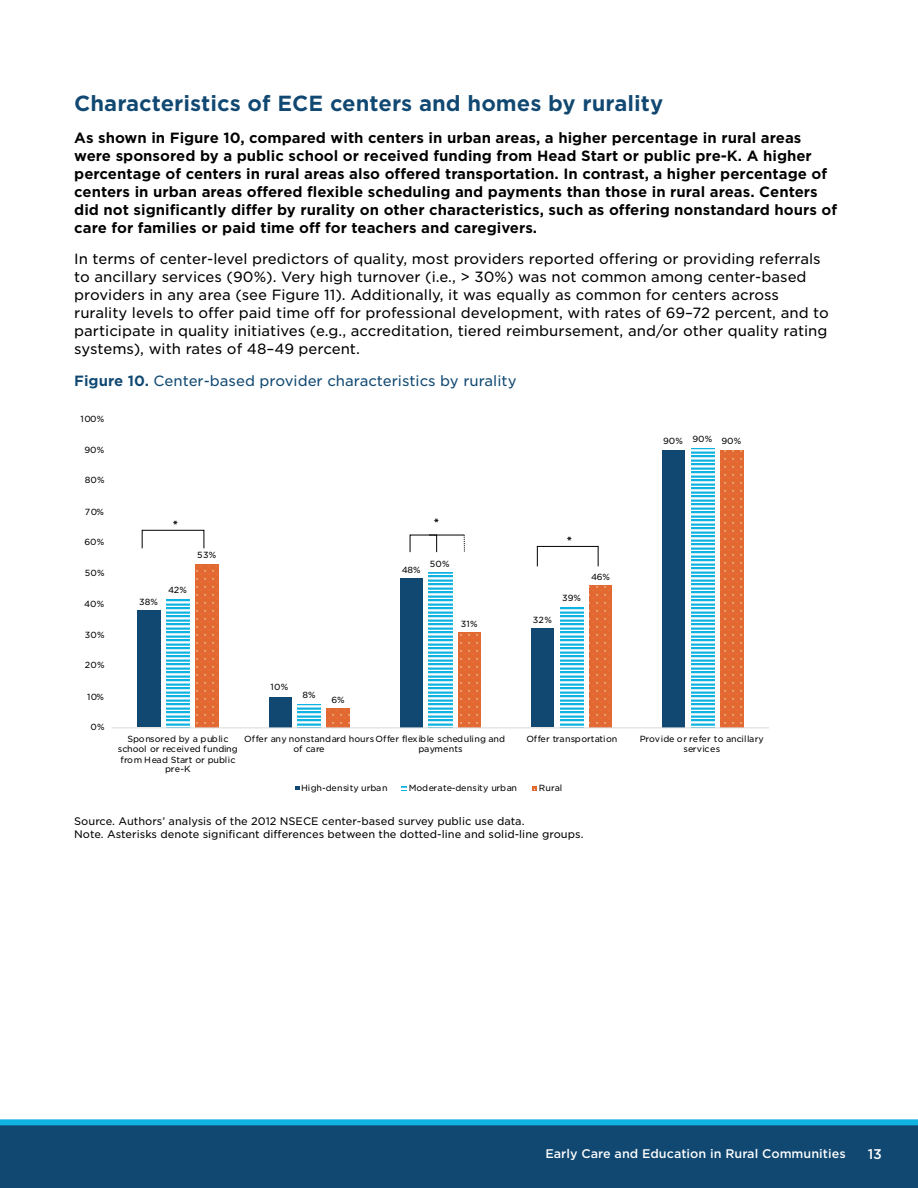
<style>
.page{position:relative;width:918px;height:1188px;background:#fff}
.page>*{position:absolute;margin:0;border:0;box-sizing:border-box;transform-origin:0 0}
.t1{font:700 21px "Gotham S Sm";color:#104872}
.t2{font:700 14.25px/18px "Gotham S Sm";color:#000}
.t3{font:14.25px/18px "Gotham S Sm";color:#000}
.t4{font:14.25px "Gotham S Sm";color:#104872}
.t5{font:500 13.5px "Gotham S Sm";color:#fff}
.t6{font:500 12px "Gotham S Sm";color:#fff}
.t7{font:10.5px/13.5px "Gotham S Sm";color:#000}
.t8{font:700 10.5px "Calibri";color:#000}
.t9{font:8.55px/9.4px "Gotham S Sm";letter-spacing:.015em;color:#000;text-align:center}
.s1{font-weight:700}
</style>
<div class="page">
<div style="left:0;top:1125px;width:918px;height:63px;background:#104872"></div>
<div style="left:0;top:1119px;width:918px;height:6px;background:#10b2e1"></div>
<svg style="left:532px;top:786px;width:5px;height:4px"></svg>
<svg style="left:295px;top:786px;width:4px;height:4px"></svg>
<div style="left:662px;top:450px;width:23px;height:277px;background:#104872"></div>
<div style="left:531px;top:629px;width:23px;height:98px;background:#104872"></div>
<div style="left:400px;top:578px;width:23px;height:149px;background:#104872"></div>
<div style="left:269px;top:697px;width:23px;height:30px;background:#104872"></div>
<div style="left:137px;top:611px;width:24px;height:116px;background:#104872"></div>
<svg style="left:692px;top:448px;width:23px;height:278px"></svg>
<svg style="left:561px;top:607px;width:22px;height:119px"></svg>
<svg style="left:429px;top:573px;width:23px;height:153px"></svg>
<svg style="left:297px;top:705px;width:23px;height:21px"></svg>
<svg style="left:166px;top:599px;width:23px;height:127px"></svg>
<svg style="left:720px;top:451px;width:24px;height:276px;background:#e36c36"></svg>
<svg style="left:589px;top:586px;width:23px;height:141px;background:#e36b36"></svg>
<svg style="left:458px;top:632px;width:23px;height:95px;background:#e36c36"></svg>
<svg style="left:327px;top:708px;width:23px;height:19px"></svg>
<svg style="left:196px;top:564px;width:23px;height:163px;background:#e36c36"></svg>
<hr style="left:112px;top:728px;width:657px;height:1px;background:#d9d9d9">
<svg style="left:142px;top:530px;width:62px;height:19px"></svg>
<svg style="left:410px;top:535px;width:27px;height:17px"></svg>
<svg style="left:464px;top:535px;width:1px;height:17px"></svg>
<hr style="left:429px;top:535px;width:35px;height:1px;background:#000">
<svg style="left:537px;top:546px;width:61px;height:21px"></svg>
<h3 class="t1" style="left:74px;top:89px;width:591px">Characteristics of ECE centers and homes by rurality</h3>
<p class="t2" style="left:74px;top:128px;width:765px">As shown in Figure 10, compared with centers in urban areas, a higher percentage in rural areas were sponsored by a public school or received funding from Head Start or public pre-K. A higher percentage of centers in rural areas also offered transportation. In contrast, a higher percentage of centers in urban areas offered flexible scheduling and payments than those in rural areas. Centers did not significantly differ by rurality on other characteristics, such as offering nonstandard hours of care for families or paid time off for teachers and caregivers.</p>
<p class="t3" style="left:74px;top:250px;width:756px">In terms of center-level predictors of quality, most providers reported offering or providing referrals to ancillary services (90%). Very high turnover (i.e., &gt; 30%) was not common among center-based providers in any area (see Figure 11). Additionally, it was equally as common for centers across rurality levels to offer paid time off for professional development, with rates of 69–72 percent, and to participate in quality initiatives (e.g., accreditation, tiered reimbursement, and/or other quality rating systems), with rates of 48–49 percent.</p>
<p class="t4" style="left:74px;top:371px;width:444px"><span class="s1">Figure 10.</span> Center-based provider characteristics by rurality</p>
<p class="t9" style="left:81px;top:413px;width:25px">100%</p>
<p class="t9" style="left:85px;top:445px;width:21px">90%</p>
<p class="t9" style="left:85px;top:475px;width:21px">80%</p>
<p class="t9" style="left:85px;top:507px;width:20px">70%</p>
<p class="t9" style="left:85px;top:537px;width:21px">60%</p>
<p class="t9" style="left:85px;top:568px;width:21px">50%</p>
<p class="t9" style="left:84px;top:599px;width:21px">40%</p>
<p class="t9" style="left:85px;top:630px;width:21px">30%</p>
<p class="t9" style="left:85px;top:660px;width:21px">20%</p>
<p class="t9" style="left:87px;top:692px;width:19px">10%</p>
<p class="t9" style="left:90px;top:722px;width:16px">0%</p>
<p class="t8" style="left:181px;top:520px;width:7px;rotate:90deg">*</p>
<p class="t9" style="left:139px;top:597px;width:20px">38%</p>
<p class="t9" style="left:168px;top:584px;width:20px">42%</p>
<p class="t9" style="left:197px;top:550px;width:20px">53%</p>
<p class="t9" style="left:270px;top:682px;width:19px">10%</p>
<p class="t9" style="left:302px;top:690px;width:15px">8%</p>
<p class="t9" style="left:331px;top:695px;width:15px">6%</p>
<p class="t8" style="left:431px;top:523px;width:7px;rotate:-90deg">*</p>
<p class="t9" style="left:402px;top:565px;width:20px">48%</p>
<p class="t9" style="left:430px;top:559px;width:21px">50%</p>
<p class="t9" style="left:461px;top:619px;width:19px">31%</p>
<p class="t8" style="left:575px;top:536px;width:7px;rotate:90deg">*</p>
<p class="t9" style="left:533px;top:615px;width:20px">32%</p>
<p class="t9" style="left:562px;top:593px;width:20px">39%</p>
<p class="t9" style="left:591px;top:572px;width:20px">46%</p>
<p class="t9" style="left:663px;top:436px;width:21px">90%</p>
<p class="t9" style="left:692px;top:434px;width:21px">90%</p>
<p class="t9" style="left:721px;top:436px;width:21px">90%</p>
<p class="t9" style="left:127px;top:734px;width:103px">Sponsored by a public</p>
<p class="t9" style="left:244px;top:734px;width:262px">Offer any nonstandard hours Offer flexible scheduling and</p>
<p class="t9" style="left:526px;top:734px;width:93px">Offer transportation</p>
<p class="t9" style="left:640px;top:734px;width:126px">Provide or refer to ancillary</p>
<p class="t9" style="left:118px;top:744px;width:122px">school or received funding</p>
<p class="t9" style="left:293px;top:744px;width:33px">of care</p>
<p class="t9" style="left:418px;top:744px;width:46px">payments</p>
<p class="t9" style="left:683px;top:744px;width:38px">services</p>
<p class="t9" style="left:120px;top:754px;width:117px">from Head Start or public pre-K</p>
<p class="t9" style="left:301px;top:783px;width:88px">High-density urban</p>
<p class="t9" style="left:409px;top:783px;width:110px">Moderate-density urban</p>
<p class="t9" style="left:539px;top:783px;width:25px">Rural</p>
<p class="t7" style="left:74px;top:814px;width:511px">Source. Authors’ analysis of the 2012 NSECE center-based survey public use data.<br>Note. Asterisks denote significant differences between the dotted-line and solid-line groups.</p>
<p class="t6" style="left:545px;top:1146px;width:302px">Early Care and Education in Rural Communities</p>
<p class="t5" style="left:868px;top:1145px;width:16px">13</p>
</div>
